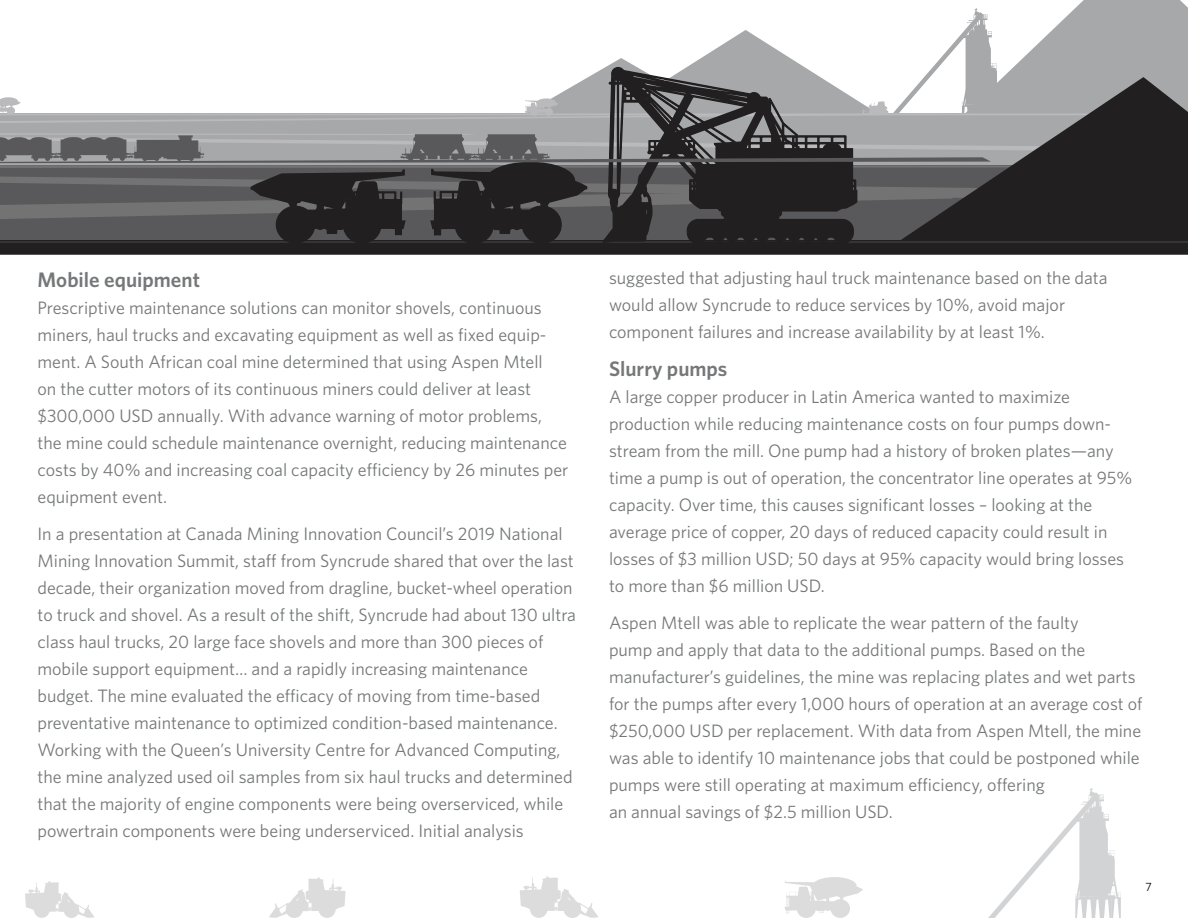
<style>
.page{position:relative;width:1188px;height:918px;background:#fff}
.page>*{position:absolute;margin:0;border:0;box-sizing:border-box;transform-origin:0 0}
.t1{font:600 21px "Whitney";color:#757778}
.t2{font:18px/27px "Whitney";color:#757778}
.t3{font:12px "Whitney";color:#040503}
</style>
<div class="page">
<div style="left:0;top:241px;width:1188px;height:13px;background:#211f1f"></div>
<svg style="left:602px;top:254px;width:256px;height:1px"></svg>
<svg style="left:0;top:0;width:1188px;height:243px;background:#525253"></svg>
<svg style="left:0;top:0;width:991px;height:166px"></svg>
<svg style="left:988px;top:788px;width:133px;height:130px"></svg>
<svg style="left:25px;top:881px;width:69px;height:37px"></svg>
<svg style="left:520px;top:876px;width:78px;height:42px"></svg>
<svg style="left:269px;top:877px;width:77px;height:41px"></svg>
<svg style="left:784px;top:877px;width:79px;height:41px"></svg>
<p class="t1" style="left:38px;top:267px;width:164px">Mobile equipment</p>
<p class="t2" style="left:38px;top:293px;width:532px">Prescriptive maintenance solutions can monitor shovels, continuous miners, haul trucks and excavating equipment as well as fixed equip&shy;ment. A South African coal mine determined that using Aspen Mtell<br>on the cutter motors of its continuous miners could deliver at least $300,000 USD annually. With advance warning of motor problems, the mine could schedule maintenance overnight, reducing maintenance costs by 40% and increasing coal capacity efficiency by 26 minutes per equipment event.</p>
<p class="t2" style="left:38px;top:520px;width:540px">In a presentation at Canada Mining Innovation Council’s 2019 National Mining Innovation Summit, staff from Syncrude shared that over the last decade, their organization moved from dragline, bucket-wheel operation to truck and shovel. As a result of the shift, Syncrude had about 130 ultra class haul trucks, 20 large face shovels and more than 300 pieces of mobile support equipment… and a rapidly increasing maintenance budget. The mine evaluated the efficacy of moving from time-based preventative maintenance to optimized condition-based maintenance.<br>Working with the Queen’s University Centre for Advanced Computing, the mine analyzed used oil samples from six haul trucks and determined that the majority of engine components were being overserviced, while powertrain components were being underserviced. Initial analysis</p>
<p class="t2" style="left:609px;top:264px;width:500px">suggested that adjusting haul truck maintenance based on the data would allow Syncrude to reduce services by 10%, avoid major component failures and increase availability by at least 1%.</p>
<p class="t1" style="left:609px;top:356px;width:120px">Slurry pumps</p>
<p class="t2" style="left:609px;top:383px;width:525px">A large copper producer in Latin America wanted to maximize production while reducing maintenance costs on four pumps down&shy;stream from the mill. One pump had a history of broken plates—any time a pump is out of operation, the concentrator line operates at 95% capacity. Over time, this causes significant losses – looking at the average price of copper, 20 days of reduced capacity could result in losses of $3 million USD; 50 days at 95% capacity would bring losses to more than $6 million USD.</p>
<p class="t2" style="left:609px;top:609px;width:535px">Aspen Mtell was able to replicate the wear pattern of the faulty<br>pump and apply that data to the additional pumps. Based on the manufacturer’s guidelines, the mine was replacing plates and wet parts for the pumps after every 1,000 hours of operation at an average cost of $250,000 USD per replacement. With data from Aspen Mtell, the mine was able to identify 10 maintenance jobs that could be postponed while pumps were still operating at maximum efficiency, offering<br>an annual savings of $2.5 million USD.</p>
<p class="t3" style="left:1146px;top:880px;width:8px">7</p>
</div>
